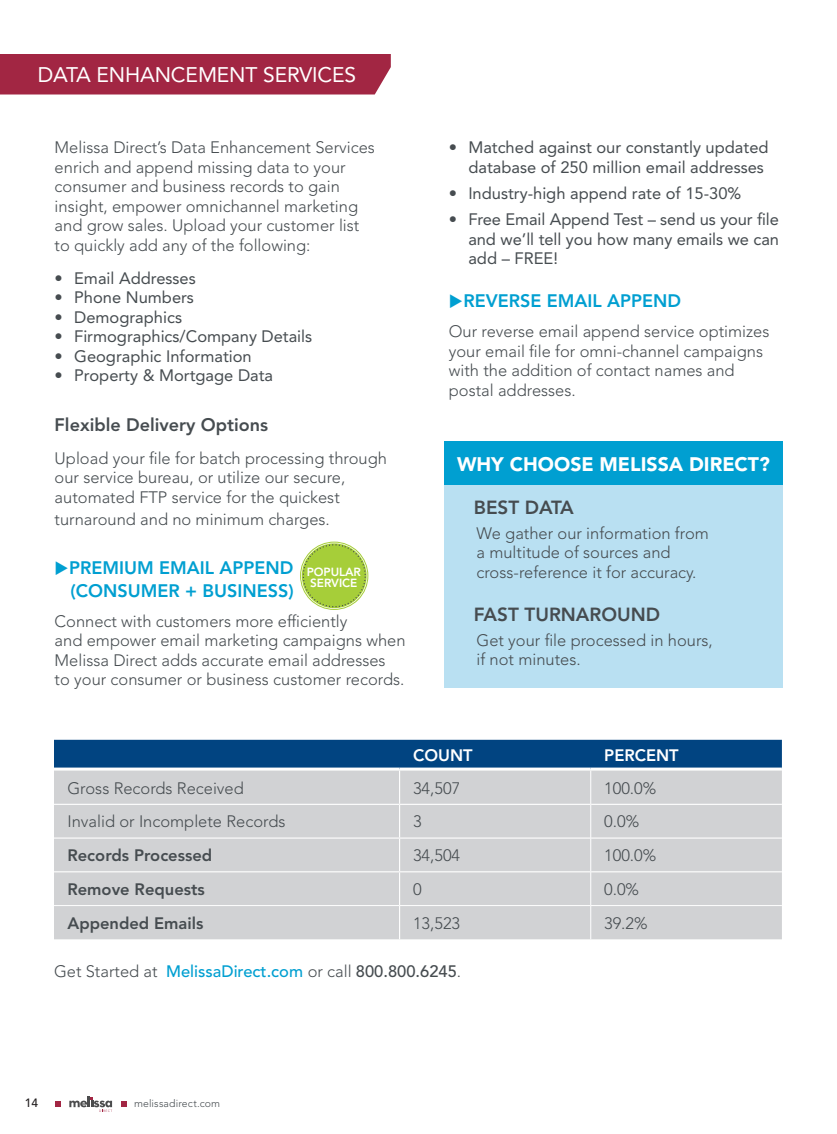
<style>
.page{position:relative;width:837px;height:1134px;background:#fff}
.page>*{position:absolute;margin:0;border:0;box-sizing:border-box;transform-origin:0 0}
.t1{font:21px "Avenir LT Std";letter-spacing:-.005em;color:#fff}
.t2{font:900 19.5px "Avenir LT Std";color:#fff}
.t3{font:800 18.9px "Avenir LT Std";color:#464c50}
.t4{font:800 18px/22.6px "Avenir LT Std";color:#009fd1;text-align:right}
.t5{font:800 18px "Avenir LT Std";color:#464c50}
.t6{font:300 16.5px/19.5px "Avenir LT Std";color:#464c50}
.t7{font:16.5px/19.5px "Avenir LT Std";color:#464c50;text-align:right}
.t8{font:800 16.5px "Avenir LT Std";color:#464c50}
.t9{font:800 16.5px "Avenir LT Std";color:#fff}
.t10{font:500 12px "Avenir LT Std";color:#231f20}
.t11{font:800 11.7px/11.6px "Avenir LT Std";letter-spacing:-.01em;color:#fff}
.t12{font:300 10.5px "Avenir LT Std";letter-spacing:.015em;color:#464c50}
.s1{font-weight:500;color:#009fd1}
.s2{font-weight:500}
</style>
<div class="page">
<svg style="left:55px;top:1102px;width:5px;height:5px"></svg>
<svg style="left:69px;top:1096px;width:43px;height:16px"></svg>
<svg style="left:121px;top:1102px;width:5px;height:5px"></svg>
<div style="left:0;top:54px;width:391px;height:41px;background:#a22643"></div>
<div style="left:444px;top:485px;width:339px;height:203px;background:#b9e0f2"></div>
<div style="left:444px;top:441px;width:339px;height:43px;background:#009fd1"></div>
<svg style="left:300px;top:542px;width:68px;height:68px"></svg>
<div style="left:54px;top:740px;width:728px;height:28px;background:#014481"></div>
<div style="left:54px;top:771px;width:728px;height:168px;background:#d1d2d4"></div>
<hr style="left:399px;top:771px;width:1px;height:33px;background:#fff">
<hr style="left:54px;top:804px;width:346px;height:1px;background:#fff">
<hr style="left:400px;top:804px;width:190px;height:1px;background:#fff">
<hr style="left:399px;top:805px;width:1px;height:33px;background:#fff">
<hr style="left:591px;top:804px;width:191px;height:1px;background:#fff">
<hr style="left:54px;top:838px;width:346px;height:1px;background:#fff">
<hr style="left:400px;top:838px;width:190px;height:1px;background:#fff">
<hr style="left:399px;top:839px;width:1px;height:32px;background:#fff">
<hr style="left:591px;top:838px;width:191px;height:1px;background:#fff">
<hr style="left:54px;top:871px;width:346px;height:1px;background:#fff">
<hr style="left:400px;top:871px;width:190px;height:1px;background:#fff">
<hr style="left:399px;top:872px;width:1px;height:33px;background:#fff">
<hr style="left:591px;top:871px;width:191px;height:1px;background:#fff">
<hr style="left:399px;top:906px;width:1px;height:33px;background:#fff">
<hr style="left:54px;top:905px;width:346px;height:1px;background:#fff">
<hr style="left:400px;top:905px;width:191px;height:1px;background:#fff">
<hr style="left:591px;top:905px;width:191px;height:1px;background:#fff">
<hr style="left:590px;top:771px;width:1px;height:33px;background:#fff">
<hr style="left:590px;top:804px;width:1px;height:34px;background:#fff">
<hr style="left:590px;top:838px;width:1px;height:34px;background:#fff">
<hr style="left:590px;top:872px;width:1px;height:33px;background:#fff">
<hr style="left:590px;top:906px;width:1px;height:33px;background:#fff">
<p class="t1" style="left:38px;top:63px;width:320px">DATA ENHANCEMENT SERVICES</p>
<p class="t6" style="left:55px;top:138px;width:322px">Melissa Direct’s Data Enhancement Services enrich and append missing data to your consumer and business records to gain insight, empower omnichannel marketing and grow sales. Upload your customer list to quickly add any of the following:</p>
<p class="t7" style="left:55px;top:268px;width:143px">• Email Addresses</p>
<p class="t7" style="left:55px;top:288px;width:141px">• Phone Numbers</p>
<p class="t7" style="left:55px;top:307px;width:129px">• Demographics</p>
<p class="t7" style="left:55px;top:327px;width:259px">• Firmographics/Company Details</p>
<p class="t7" style="left:55px;top:346px;width:199px">• Geographic Information</p>
<p class="t7" style="left:55px;top:366px;width:220px">• Property &amp; Mortgage Data</p>
<p class="t5" style="left:55px;top:414px;width:215px">Flexible Delivery Options</p>
<p class="t6" style="left:55px;top:448px;width:334px">Upload your file for batch processing through our service bureau, or utilize our secure, automated FTP service for the quickest</p>
<p class="t6" style="left:55px;top:510px;width:277px">turnaround and no minimum charges.</p>
<p class="t4" style="left:55px;top:556px;width:241px">◆PREMIUM EMAIL APPEND (CONSUMER + BUSINESS)</p>
<p class="t6" style="left:55px;top:612px;width:352px">Connect with customers more efficiently<br>and empower email marketing campaigns when Melissa Direct adds accurate email addresses<br>to your consumer or business customer records.</p>
<p class="t11" style="left:307px;top:566px;width:55px">POPULAR<br>SERVICE</p>
<p class="t7" style="left:449px;top:138px;width:321px">• Matched against our constantly updated database of 250 million email addresses</p>
<p class="t7" style="left:449px;top:183px;width:294px">• Industry-high append rate of 15-30%</p>
<p class="t7" style="left:468px;top:210px;width:312px;text-align:justify;text-indent:-20px">• Free Email Append Test – send us your file and we’ll tell you how many emails we can add – FREE!</p>
<p class="t4" style="left:449px;top:289px;width:234px">◆REVERSE EMAIL APPEND</p>
<p class="t6" style="left:449px;top:322px;width:322px">Our reverse email append service optimizes your email file for omni-channel campaigns with the addition of contact names and postal addresses.</p>
<p class="t2" style="left:457px;top:453px;width:314px">WHY CHOOSE MELISSA DIRECT?</p>
<p class="t3" style="left:474px;top:496px;width:102px">BEST DATA</p>
<p class="t6" style="left:477px;top:524px;width:234px">We gather our information from a multitude of sources and cross-reference it for accuracy.</p>
<p class="t3" style="left:474px;top:603px;width:188px">FAST TURNAROUND</p>
<p class="t6" style="left:477px;top:630px;width:238px">Get your file processed in hours, if not minutes.</p>
<p class="t9" style="left:413px;top:745px;width:61px">COUNT</p>
<p class="t9" style="left:604px;top:745px;width:76px">PERCENT</p>
<p class="t6" style="left:67px;top:778px;width:178px">Gross Records Received</p>
<p class="t6" style="left:413px;top:778px;width:49px">34,507</p>
<p class="t6" style="left:604px;top:778px;width:54px">100.0%</p>
<p class="t6" style="left:67px;top:812px;width:219px">Invalid or Incomplete Records</p>
<p class="t6" style="left:413px;top:812px;width:10px">3</p>
<p class="t6" style="left:604px;top:812px;width:36px">0.0%</p>
<p class="t8" style="left:67px;top:846px;width:146px">Records Processed</p>
<p class="t6" style="left:413px;top:846px;width:49px">34,504</p>
<p class="t6" style="left:604px;top:846px;width:54px">100.0%</p>
<p class="t8" style="left:67px;top:879px;width:139px">Remove Requests</p>
<p class="t6" style="left:413px;top:880px;width:10px">0</p>
<p class="t6" style="left:604px;top:880px;width:36px">0.0%</p>
<p class="t8" style="left:67px;top:913px;width:137px">Appended Emails</p>
<p class="t6" style="left:413px;top:913px;width:49px">13,523</p>
<p class="t6" style="left:604px;top:913px;width:45px">39.2%</p>
<p class="t6" style="left:54px;top:962px;width:409px">Get Started at <span class="s1">MelissaDirect.com</span> or call <span class="s2">800.800.6245</span>.</p>
<p class="t10" style="left:25px;top:1096px;width:15px">14</p>
<p class="t12" style="left:134px;top:1097px;width:88px">melissadirect.com</p>
</div>
